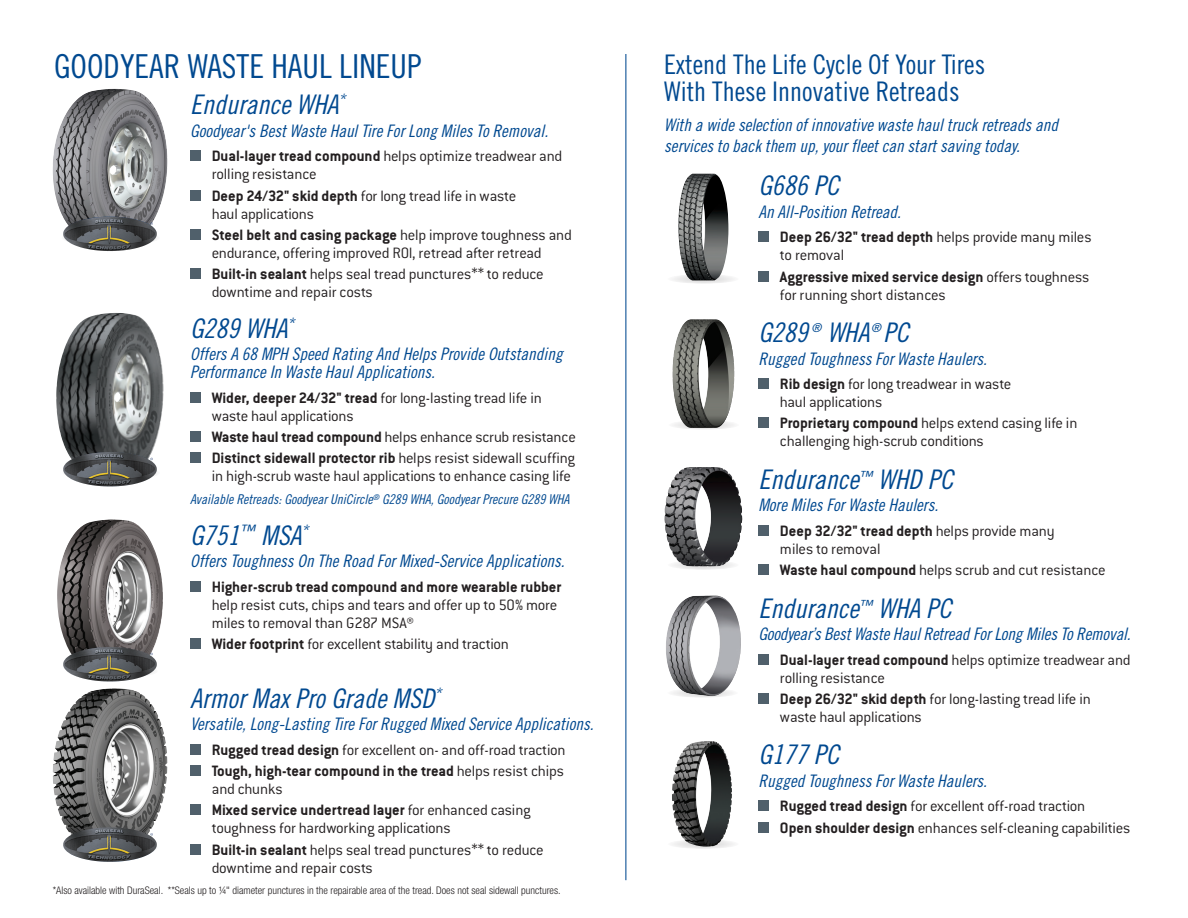
<style>
.page{position:relative;width:1188px;height:918px;background:#fff}
.page>*{position:absolute;margin:0;border:0;box-sizing:border-box;transform-origin:0 0}
.tire_headlines{font:33px "Trade Gothic LT Std Cn 18";color:#014990}
.tire_name{font:27px "Trade Gothic LT Std Cn 18 Obl";color:#014990}
.tire_headlines-2{font:27px/27.6px "Trade Gothic LT Std Cn 18";color:#014990}
.pos_statement{font:17.25px/21px "Trade Gothic LT Std Cn 18 Obl";color:#014990}
.Bullets_on_white{font:300 16.5px/18px "Conduit ITC Std";letter-spacing:-.015em;color:#231f20}
.Bullets_on_white-2{font:700 16.5px/18px "Conduit ITC Std";color:#231f20}
.Headlines_on_white{font:13.5px "Trade Gothic LT Std Cn 18 Obl";color:#014990}
.Bullets_on_white-3{font:300 condensed 10.5px "Helvetica Neue LT Std";color:#231f20}
.s1{font-weight:700}
.s2{font-weight:300}
</style>
<div class="page">
<div style="left:758px;top:231px;width:11px;height:11px;background:#50606b"></div>
<div style="left:758px;top:271px;width:11px;height:11px;background:#50606b"></div>
<div style="left:758px;top:378px;width:11px;height:11px;background:#50606b"></div>
<div style="left:758px;top:417px;width:11px;height:11px;background:#50606b"></div>
<div style="left:758px;top:525px;width:11px;height:11px;background:#50606b"></div>
<div style="left:758px;top:564px;width:11px;height:11px;background:#50606b"></div>
<div style="left:758px;top:654px;width:11px;height:11px;background:#50606b"></div>
<div style="left:758px;top:693px;width:11px;height:11px;background:#50606b"></div>
<div style="left:758px;top:800px;width:11px;height:11px;background:#50606b"></div>
<div style="left:758px;top:822px;width:11px;height:11px;background:#50606b"></div>
<div style="left:190px;top:150px;width:11px;height:11px;background:#50606b"></div>
<div style="left:190px;top:190px;width:11px;height:11px;background:#50606b"></div>
<div style="left:190px;top:229px;width:11px;height:11px;background:#50606b"></div>
<div style="left:190px;top:268px;width:11px;height:11px;background:#50606b"></div>
<div style="left:190px;top:392px;width:11px;height:11px;background:#50606b"></div>
<div style="left:190px;top:431px;width:11px;height:11px;background:#50606b"></div>
<div style="left:190px;top:452px;width:11px;height:11px;background:#50606b"></div>
<div style="left:190px;top:581px;width:11px;height:11px;background:#50606b"></div>
<div style="left:190px;top:638px;width:11px;height:11px;background:#50606b"></div>
<div style="left:190px;top:744px;width:11px;height:11px;background:#50606b"></div>
<div style="left:190px;top:765px;width:11px;height:11px;background:#50606b"></div>
<div style="left:190px;top:804px;width:11px;height:11px;background:#50606b"></div>
<div style="left:190px;top:844px;width:11px;height:11px;background:#50606b"></div>
<img style="left:53px;top:89px;width:114px;height:128px">
<img style="left:56px;top:313px;width:108px;height:139px">
<hr style="left:625px;top:54px;width:1px;height:826px;background:#014990">
<svg style="left:667px;top:839px;width:73px;height:10px"></svg>
<img style="left:672px;top:741px;width:60px;height:106px">
<svg style="left:667px;top:688px;width:72px;height:10px"></svg>
<img style="left:666px;top:595px;width:75px;height:101px">
<svg style="left:667px;top:560px;width:73px;height:10px"></svg>
<img style="left:664px;top:467px;width:78px;height:99px">
<img style="left:57px;top:520px;width:106px;height:127px">
<img style="left:53px;top:688px;width:105px;height:139px">
<svg style="left:667px;top:274px;width:72px;height:10px"></svg>
<img style="left:678px;top:174px;width:51px;height:106px">
<svg style="left:668px;top:420px;width:72px;height:10px"></svg>
<img style="left:672px;top:319px;width:62px;height:109px">
<img style="left:63px;top:647px;width:94px;height:35px">
<img style="left:63px;top:452px;width:94px;height:35px">
<img style="left:63px;top:217px;width:94px;height:34px">
<img style="left:63px;top:827px;width:94px;height:35px">
<p class="tire_headlines" style="left:54px;top:47px;width:369px">GOODYEAR WASTE HAUL LINEUP</p>
<p class="tire_name" style="left:190px;top:89px;width:157px">Endurance WHA<sup>*</sup></p>
<p class="pos_statement" style="left:190px;top:121px;width:360px">Goodyear's Best Waste Haul Tire For Long Miles To Removal.</p>
<p class="Bullets_on_white" style="left:212px;top:147px;width:352px"><span class="s1">Dual-layer tread compound</span> helps optimize treadwear and rolling resistance</p>
<p class="Bullets_on_white" style="left:212px;top:186px;width:306px"><span class="s1">Deep 24/32" skid depth</span> for long tread life in waste haul applications</p>
<p class="Bullets_on_white" style="left:212px;top:225px;width:362px"><span class="s1">Steel belt and casing package</span> help improve toughness and endurance, offering improved ROI, retread after retread</p>
<p class="Bullets_on_white" style="left:212px;top:265px;width:334px"><span class="s1">Built-in sealant</span> helps seal tread punctures** to reduce downtime and repair costs</p>
<p class="tire_name" style="left:190px;top:312px;width:106px">G289 WHA<sup>*</sup></p>
<p class="pos_statement" style="left:190px;top:346px;width:374px;line-height:18px">Offers A 68 MPH Speed Rating And Helps Provide Outstanding<br>Performance In Waste Haul Applications.</p>
<p class="Bullets_on_white" style="left:212px;top:388px;width:332px"><span class="s1">Wider, deeper 24/32" tread</span> for long-lasting tread life in waste haul applications</p>
<p class="Bullets_on_white" style="left:212px;top:427px;width:366px"><span class="s1">Waste haul tread compound</span> helps enhance scrub resistance</p>
<p class="Bullets_on_white" style="left:212px;top:449px;width:365px"><span class="s1">Distinct sidewall protector rib</span> helps resist sidewall scuffing in high-scrub waste haul applications to enhance casing life</p>
<p class="Headlines_on_white" style="left:190px;top:491px;width:381px">Available Retreads: Goodyear UniCircle<sup>®</sup> G289 WHA, Goodyear Precure G289 WHA</p>
<p class="tire_name" style="left:190px;top:519px;width:120px">G751<sup>™</sup> MSA<sup>*</sup></p>
<p class="pos_statement" style="left:190px;top:551px;width:376px">Offers Toughness On The Road For Mixed-Service Applications.</p>
<p class="Bullets_on_white" style="left:212px;top:577px;width:351px"><span class="s1">Higher-scrub tread compound and more wearable rubber </span>help resist cuts, chips and tears and offer up to 50% more miles to removal than G287 MSA®</p>
<p class="Bullets_on_white" style="left:212px;top:635px;width:299px"><span class="s1">Wider footprint</span> for excellent stability and traction</p>
<p class="tire_name" style="left:190px;top:682px;width:253px">Armor Max Pro Grade MSD<sup>*</sup></p>
<p class="pos_statement" style="left:190px;top:714px;width:405px">Versatile, Long-Lasting Tire For Rugged Mixed Service Applications.</p>
<p class="Bullets_on_white" style="left:212px;top:740px;width:355px"><span class="s1">Rugged tread design</span> for excellent on- and off-road traction</p>
<p class="Bullets_on_white-2" style="left:212px;top:761px;width:354px">Tough, high-tear compound in the tread <span class="s2">helps resist chips and chunks</span></p>
<p class="Bullets_on_white" style="left:212px;top:801px;width:320px"><span class="s1">Mixed service undertread layer</span> for enhanced casing toughness for hardworking applications</p>
<p class="Bullets_on_white" style="left:212px;top:840px;width:334px"><span class="s1">Built-in sealant</span> helps seal tread punctures** to reduce downtime and repair costs</p>
<p class="Bullets_on_white-3" style="left:53px;top:884px;width:510px">*Also available with DuraSeal. **Seals up to ¼" diameter punctures in the repairable area of the tread. Does not seal sidewall punctures.</p>
<p class="tire_headlines-2" style="left:664px;top:50px;width:322px">Extend The Life Cycle Of Your Tires<br>With These Innovative Retreads</p>
<p class="pos_statement" style="left:664px;top:115px;width:395px">With a wide selection of innovative waste haul truck retreads and services to back them up, your fleet can start saving today.</p>
<p class="tire_name" style="left:758px;top:170px;width:82px">G686 PC</p>
<p class="pos_statement" style="left:758px;top:202px;width:144px">An All-Position Retread.</p>
<p class="Bullets_on_white" style="left:780px;top:228px;width:313px"><span class="s1">Deep 26/32" tread depth</span> helps provide many miles to removal</p>
<p class="Bullets_on_white" style="left:780px;top:267px;width:311px"><span class="s1">Aggressive mixed service design</span> offers toughness for running short distances</p>
<p class="tire_name" style="left:758px;top:316px;width:152px">G289 <sup>®</sup> WHA<sup>®</sup> PC</p>
<p class="pos_statement" style="left:758px;top:348px;width:230px">Rugged Toughness For Waste Haulers.</p>
<p class="Bullets_on_white" style="left:780px;top:374px;width:233px"><span class="s1">Rib design</span> for long treadwear in waste haul applications</p>
<p class="Bullets_on_white" style="left:780px;top:414px;width:299px"><span class="s1">Proprietary compound</span> helps extend casing life in challenging high-scrub conditions</p>
<p class="tire_name" style="left:758px;top:463px;width:196px">Endurance<sup>™</sup> WHD PC</p>
<p class="pos_statement" style="left:758px;top:495px;width:181px">More Miles For Waste Haulers.</p>
<p class="Bullets_on_white" style="left:780px;top:521px;width:276px"><span class="s1">Deep 32/32" tread depth</span> helps provide many miles to removal</p>
<p class="Bullets_on_white" style="left:780px;top:560px;width:327px"><span class="s1">Waste haul compound</span> helps scrub and cut resistance</p>
<p class="tire_name" style="left:758px;top:592px;width:195px">Endurance<sup>™</sup> WHA PC</p>
<p class="pos_statement" style="left:758px;top:624px;width:374px">Goodyear’s Best Waste Haul Retread For Long Miles To Removal.</p>
<p class="Bullets_on_white" style="left:780px;top:650px;width:352px"><span class="s1">Dual-layer tread compound</span> helps optimize treadwear and rolling resistance</p>
<p class="Bullets_on_white" style="left:780px;top:689px;width:312px"><span class="s1">Deep 26/32" skid depth</span> for long-lasting tread life in waste haul applications</p>
<p class="tire_name" style="left:758px;top:739px;width:82px">G177 PC</p>
<p class="pos_statement" style="left:758px;top:771px;width:230px">Rugged Toughness For Waste Haulers.</p>
<p class="Bullets_on_white" style="left:780px;top:797px;width:307px"><span class="s1">Rugged tread design</span> for excellent off-road traction</p>
<p class="Bullets_on_white" style="left:780px;top:818px;width:352px"><span class="s1">Open shoulder design</span> enhances self-cleaning capabilities</p>
</div>
